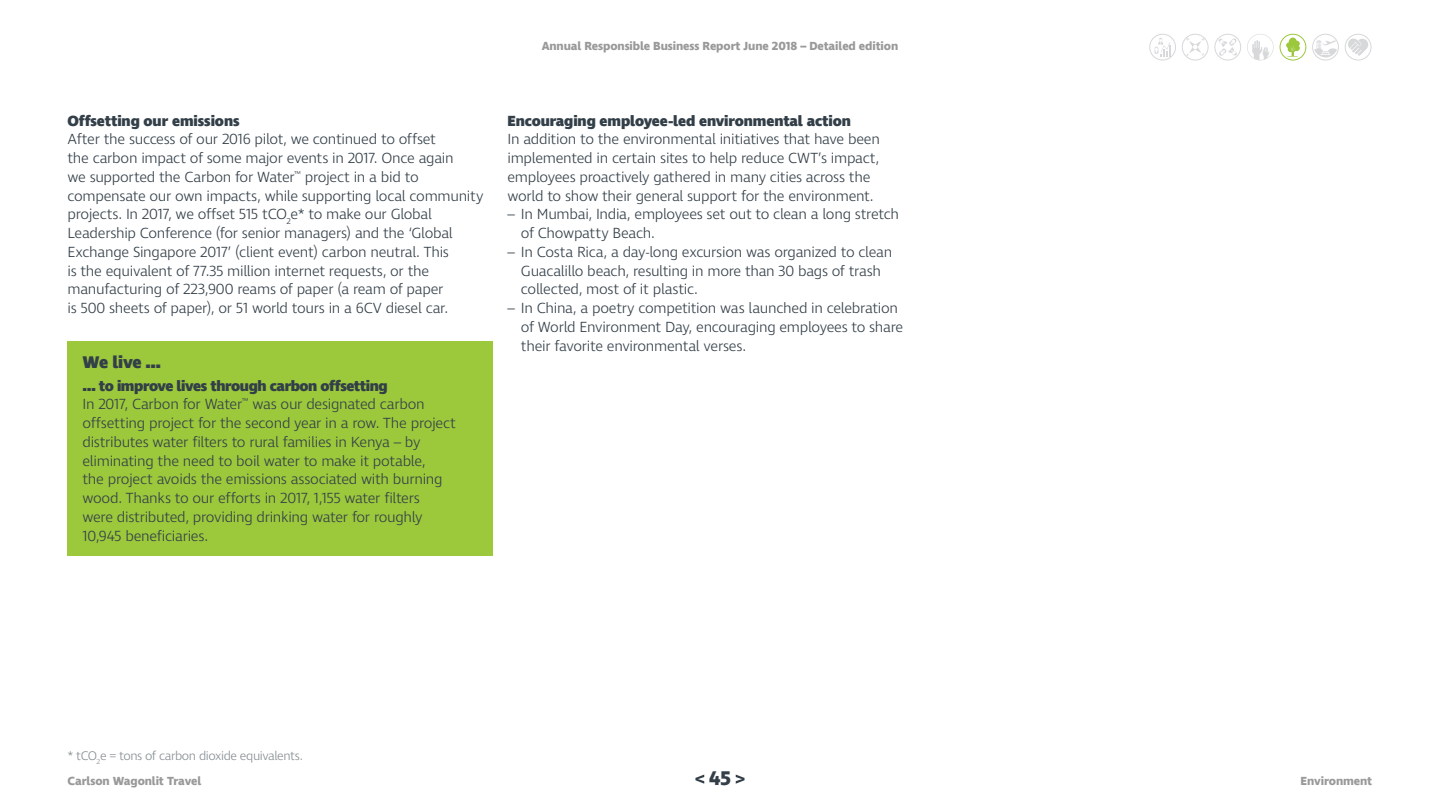
<style>
.page{position:relative;width:1440px;height:810px;background:#fff}
.page>*{position:absolute;margin:0;border:0;box-sizing:border-box;transform-origin:0 0}
.t1{font:700 20.25px "Ingra";color:#333f48}
.t2{font:800 17.25px "Ingra";letter-spacing:-.02em;color:#333f48}
.t3{font:300 15px/18.8px "Ingra";letter-spacing:-.02em;color:#333f48}
.t4{font:800 15px "Ingra";letter-spacing:-.01em;color:#333f48}
.t5{font:300 12.75px "Ingra";letter-spacing:-.035em;color:#858c91}
.t6{font:700 12px "Ingra";letter-spacing:-.01em;color:#999}
.s1{font-weight:800}
</style>
<div class="page">
<div style="left:68px;top:341px;width:425px;height:215px;background:#9cc83c"></div>
<svg style="left:736px;top:775px;width:9px;height:9px"></svg>
<svg style="left:695px;top:775px;width:9px;height:9px"></svg>
<svg style="left:1279px;top:33px;width:28px;height:29px"></svg>
<svg style="left:1280px;top:34px;width:26px;height:26px"></svg>
<div style="left:1280px;top:34px;width:26px;height:26px;border:1px solid #9cc83c;border-radius:50%"></div>
<svg style="left:1286px;top:38px;width:14px;height:19px"></svg>
<svg style="left:1311px;top:33px;width:29px;height:29px"></svg>
<svg style="left:1313px;top:34px;width:25px;height:26px"></svg>
<div style="left:1312px;top:34px;width:27px;height:26px;border:1px solid #d6d8da;border-radius:50%"></div>
<svg style="left:1314px;top:40px;width:23px;height:17px"></svg>
<svg style="left:1247px;top:34px;width:27px;height:26px"></svg>
<svg style="left:1181px;top:33px;width:29px;height:29px"></svg>
<svg style="left:1182px;top:34px;width:26px;height:26px"></svg>
<div style="left:1182px;top:34px;width:26px;height:26px;border:1px solid #d6d8da;border-radius:50%"></div>
<svg style="left:1186px;top:37px;width:19px;height:19px"></svg>
<svg style="left:1213px;top:33px;width:29px;height:29px"></svg>
<svg style="left:1215px;top:34px;width:26px;height:26px"></svg>
<div style="left:1214px;top:34px;width:27px;height:26px;border:1px solid #d6d8da;border-radius:50%"></div>
<svg style="left:1219px;top:38px;width:18px;height:18px"></svg>
<svg style="left:1344px;top:33px;width:28px;height:29px"></svg>
<svg style="left:1345px;top:34px;width:26px;height:26px"></svg>
<div style="left:1345px;top:34px;width:26px;height:26px;border:1px solid #d6d8da;border-radius:50%"></div>
<svg style="left:1348px;top:39px;width:20px;height:17px"></svg>
<svg style="left:1148px;top:33px;width:29px;height:29px"></svg>
<svg style="left:1150px;top:34px;width:26px;height:26px"></svg>
<div style="left:1149px;top:34px;width:27px;height:26px;border:1px solid #d6d8da;border-radius:50%"></div>
<svg style="left:1154px;top:38px;width:17px;height:19px"></svg>
<p class="t6" style="left:542px;top:38px;width:358px">Annual Responsible Business Report June 2018 – Detailed edition</p>
<p class="t4" style="left:68px;top:111px;width:174px">Offsetting our emissions</p>
<p class="t3" style="left:67px;top:131px;width:418px">After the success of our 2016 pilot, we continued to offset<br>the carbon impact of some major events in 2017. Once again<br>we supported the Carbon for Water<sup>™</sup> project in a bid to compensate our own impacts, while supporting local community projects. In 2017, we offset 515 tCO<sub>2</sub>e* to make our Global Leadership Conference (for senior managers) and the ‘Global Exchange Singapore 2017’ (client event) carbon neutral. This<br>is the equivalent of 77.35 million internet requests, or the manufacturing of 223,900 reams of paper (a ream of paper<br>is 500 sheets of paper), or 51 world tours in a 6CV diesel car.</p>
<p class="t2" style="left:82px;top:351px;width:80px">We live …</p>
<p class="t3" style="left:82px;top:377px;width:375px"><span class="s1">… to improve lives through carbon offsetting<br></span>In 2017, Carbon for Water<sup>™</sup> was our designated carbon offsetting project for the second year in a row. The project distributes water filters to rural families in Kenya – by eliminating the need to boil water to make it potable,<br>the project avoids the emissions associated with burning wood. Thanks to our efforts in 2017, 1,155 water filters<br>were distributed, providing drinking water for roughly 10,945 beneficiaries.</p>
<p class="t4" style="left:507px;top:111px;width:345px">Encouraging employee-led environmental action</p>
<p class="t3" style="left:507px;top:131px;width:374px">In addition to the environmental initiatives that have been implemented in certain sites to help reduce CWT’s impact, employees proactively gathered in many cities across the world to show their general support for the environment.</p>
<p class="t3" style="left:521px;top:206px;width:379px;text-indent:-14px">– In Mumbai, India, employees set out to clean a long stretch of Chowpatty Beach.</p>
<p class="t3" style="left:521px;top:243px;width:373px;text-indent:-14px">– In Costa Rica, a day-long excursion was organized to clean<br>Guacalillo beach, resulting in more than 30 bags of trash collected, most of it plastic.</p>
<p class="t3" style="left:521px;top:300px;width:384px;text-indent:-14px">– In China, a poetry competition was launched in celebration of World Environment Day, encouraging employees to share their favorite environmental verses.</p>
<p class="t5" style="left:68px;top:748px;width:237px">* tCO<sub>2</sub>e = tons of carbon dioxide equivalents.</p>
<h1 class="t1" style="left:709px;top:765px;width:24px">45</h1>
<p class="t6" style="left:67px;top:773px;width:135px">Carlson Wagonlit Travel</p>
<p class="t6" style="left:1300px;top:773px;width:73px">Environment</p>
</div>
